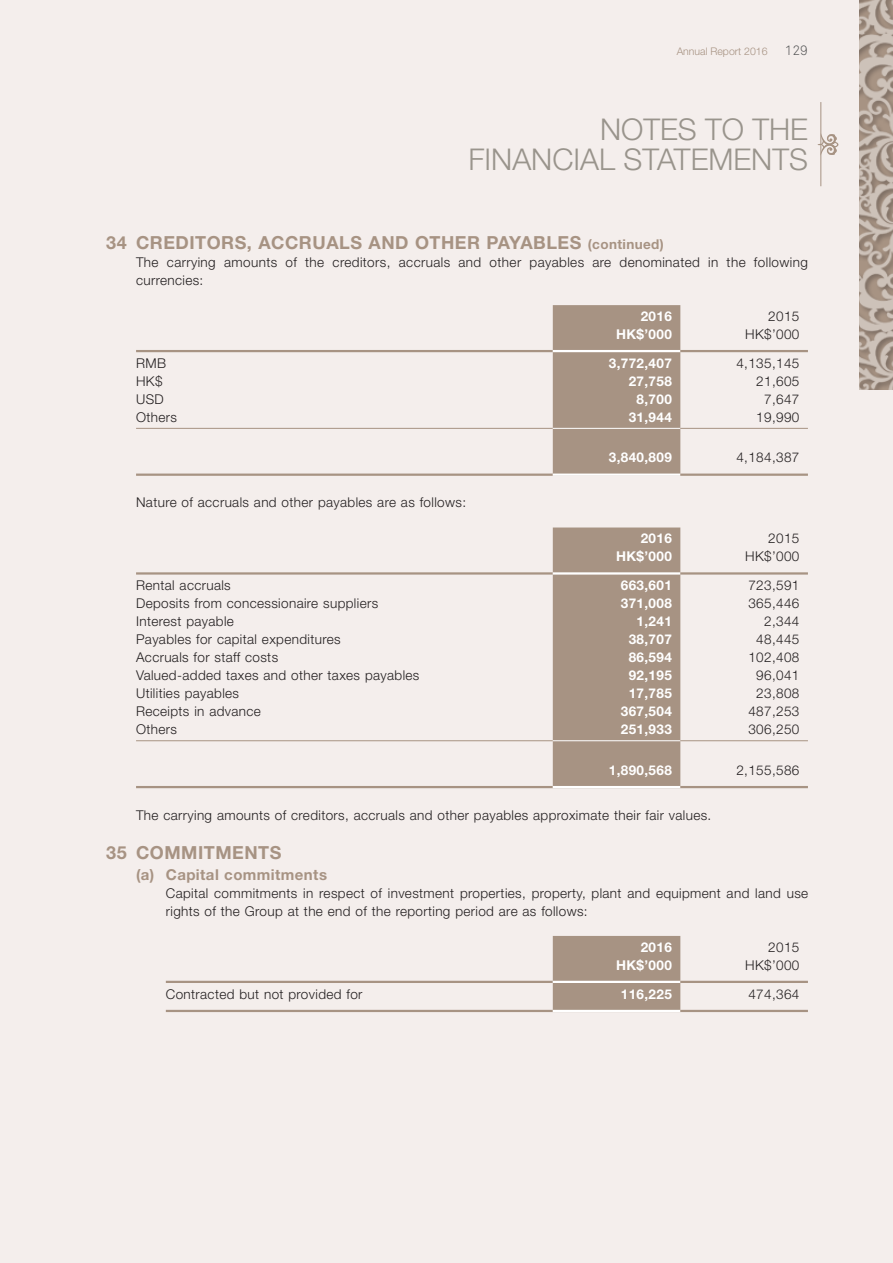
<style>
.page{position:relative;width:893px;height:1263px;background:#f4eeec}
.page>*{position:absolute;margin:0;border:0;box-sizing:border-box;transform-origin:0 0}
.t1{font:300 30px/30px "Helvetica Neue LT Std";color:#99948c;text-align:right}
.t2{font:700 18px "Helvetica Neue LT Std";letter-spacing:.03em;color:#a79383}
.t3{font:700 15px "Helvetica Neue LT Std";letter-spacing:.03em;color:#a79383}
.t4{font:300 13.5px/18px "Helvetica Neue LT Std";letter-spacing:.03em;color:#231f20}
.t5{font:700 13.5px "Helvetica Neue LT Std";letter-spacing:.03em;color:#fff}
.t6{font:13.5px "Akkurat Light Pro";color:#4b4c4d}
.t7{font:300 10.5px "Helvetica Neue LT Std";color:#a79383}
.s1{font-size:13.5px}
</style>
<div class="page">
<svg style="left:817px;top:132px;width:21px;height:25px"></svg>
<hr style="left:820px;top:102px;width:1px;height:84px;background:#a79383">
<img style="left:859px;top:0;width:34px;height:390px">
<div style="left:553px;top:305px;width:127px;height:168px;background:#a79383"></div>
<hr style="left:136px;top:350px;width:417px;height:2px;background:#a79383">
<hr style="left:553px;top:350px;width:127px;height:2px;background:#fff">
<hr style="left:680px;top:350px;width:128px;height:2px;background:#a79383">
<hr style="left:136px;top:428px;width:417px;height:1px;background:#a79383">
<hr style="left:553px;top:428px;width:127px;height:1px;background:#fff">
<hr style="left:680px;top:428px;width:128px;height:1px;background:#a79383">
<hr style="left:136px;top:473px;width:417px;height:3px;background:#a79383">
<hr style="left:553px;top:473px;width:127px;height:3px;background:#fff">
<hr style="left:680px;top:473px;width:128px;height:3px;background:#a79383">
<div style="left:553px;top:527px;width:127px;height:259px;background:#a79383"></div>
<hr style="left:136px;top:572px;width:417px;height:3px;background:#a79383">
<hr style="left:553px;top:572px;width:127px;height:3px;background:#fff">
<hr style="left:680px;top:572px;width:128px;height:3px;background:#a79383">
<hr style="left:136px;top:740px;width:417px;height:1px;background:#a79383">
<hr style="left:553px;top:740px;width:127px;height:1px;background:#fff">
<hr style="left:680px;top:740px;width:128px;height:1px;background:#a79383">
<hr style="left:136px;top:786px;width:417px;height:2px;background:#a79383">
<hr style="left:553px;top:786px;width:127px;height:2px;background:#fff">
<hr style="left:680px;top:786px;width:128px;height:2px;background:#a79383">
<div style="left:553px;top:936px;width:127px;height:74px;background:#a79383"></div>
<hr style="left:166px;top:981px;width:387px;height:2px;background:#a79383">
<hr style="left:553px;top:981px;width:127px;height:2px;background:#fff">
<hr style="left:680px;top:981px;width:128px;height:2px;background:#a79383">
<hr style="left:166px;top:1010px;width:387px;height:2px;background:#a79383">
<hr style="left:553px;top:1010px;width:127px;height:2px;background:#fff">
<hr style="left:680px;top:1010px;width:128px;height:2px;background:#a79383">
<p class="t7" style="left:677px;top:45px;width:92px">Annual Report 2016</p>
<p class="t6" style="left:785px;top:42px;width:25px">129</p>
<h1 class="t1" style="left:468px;top:114px;width:341px">NOTES TO THE<br>FINANCIAL STATEMENTS</h1>
<h2 class="t2" style="left:106px;top:231px;width:167px">34 CREDITORS, ACCR</h2>
<h2 class="t2" style="left:312px;top:231px;width:71px">UALS AND</h2>
<h2 class="t2" style="left:415px;top:231px;width:250px">OTHER PAYABLES <span class="s1">(CONTINUED)</span></h2>
<p class="t4" style="left:136px;top:253px;width:673px">The carrying amounts of the creditors, accruals and other payables are denominated in the following currencies:</p>
<p class="t5" style="left:641px;top:308px;width:33px">2016</p>
<p class="t4" style="left:768px;top:307px;width:33px">2015</p>
<p class="t5" style="left:616px;top:326px;width:57px">HK$’000</p>
<p class="t4" style="left:745px;top:325px;width:56px">HK$’000</p>
<p class="t4" style="left:136px;top:354px;width:32px">RMB</p>
<p class="t5" style="left:609px;top:355px;width:65px">3,772,407</p>
<p class="t4" style="left:736px;top:354px;width:65px">4,135,145</p>
<p class="t4" style="left:136px;top:372px;width:28px">HK$</p>
<p class="t5" style="left:629px;top:373px;width:45px">27,758</p>
<p class="t4" style="left:756px;top:372px;width:45px">21,605</p>
<p class="t4" style="left:136px;top:390px;width:29px">USD</p>
<p class="t5" style="left:637px;top:391px;width:37px">8,700</p>
<p class="t4" style="left:764px;top:390px;width:37px">7,647</p>
<p class="t4" style="left:136px;top:408px;width:42px">Others</p>
<p class="t5" style="left:629px;top:409px;width:45px">31,944</p>
<p class="t4" style="left:756px;top:408px;width:45px">19,990</p>
<p class="t5" style="left:609px;top:449px;width:65px">3,840,809</p>
<p class="t4" style="left:736px;top:448px;width:65px">4,184,387</p>
<p class="t4" style="left:136px;top:493px;width:332px">Nature of accruals and other payables are as follows:</p>
<p class="t5" style="left:641px;top:530px;width:33px">2016</p>
<p class="t4" style="left:768px;top:529px;width:33px">2015</p>
<p class="t5" style="left:616px;top:548px;width:57px">HK$’000</p>
<p class="t4" style="left:745px;top:547px;width:56px">HK$’000</p>
<p class="t4" style="left:136px;top:576px;width:96px">Rental accruals</p>
<p class="t5" style="left:621px;top:577px;width:53px">663,601</p>
<p class="t4" style="left:748px;top:576px;width:53px">723,591</p>
<p class="t4" style="left:136px;top:594px;width:244px">Deposits from concessionaire suppliers</p>
<p class="t5" style="left:621px;top:595px;width:53px">371,008</p>
<p class="t4" style="left:748px;top:594px;width:53px">365,446</p>
<p class="t4" style="left:136px;top:612px;width:99px">Interest payable</p>
<p class="t5" style="left:637px;top:613px;width:37px">1,241</p>
<p class="t4" style="left:764px;top:612px;width:37px">2,344</p>
<p class="t4" style="left:136px;top:630px;width:206px">Payables for capital expenditures</p>
<p class="t5" style="left:629px;top:631px;width:45px">38,707</p>
<p class="t4" style="left:756px;top:630px;width:45px">48,445</p>
<p class="t4" style="left:136px;top:648px;width:144px">Accruals for staff costs</p>
<p class="t5" style="left:629px;top:649px;width:45px">86,594</p>
<p class="t4" style="left:748px;top:648px;width:53px">102,408</p>
<p class="t4" style="left:136px;top:666px;width:285px">Valued-added taxes and other taxes payables</p>
<p class="t5" style="left:629px;top:667px;width:45px">92,195</p>
<p class="t4" style="left:756px;top:666px;width:45px">96,041</p>
<p class="t4" style="left:136px;top:684px;width:105px">Utilities payables</p>
<p class="t5" style="left:629px;top:685px;width:45px">17,785</p>
<p class="t4" style="left:756px;top:684px;width:45px">23,808</p>
<p class="t4" style="left:136px;top:702px;width:126px">Receipts in advance</p>
<p class="t5" style="left:621px;top:703px;width:53px">367,504</p>
<p class="t4" style="left:748px;top:702px;width:53px">487,253</p>
<p class="t4" style="left:136px;top:720px;width:42px">Others</p>
<p class="t5" style="left:621px;top:721px;width:53px">251,933</p>
<p class="t4" style="left:748px;top:720px;width:53px">306,250</p>
<p class="t5" style="left:609px;top:762px;width:65px">1,890,568</p>
<p class="t4" style="left:736px;top:761px;width:65px">2,155,586</p>
<p class="t4" style="left:136px;top:805px;width:577px">The carrying amounts of creditors, accruals and other payables approximate their fair values.</p>
<h2 class="t2" style="left:106px;top:841px;width:177px">35 COMMITMENTS</h2>
<p class="t3" style="left:136px;top:865px;width:192px">(A) CAPITAL COMMITMENTS</p>
<p class="t4" style="left:166px;top:883px;width:644px">Capital commitments in respect of investment properties, property, plant and equipment and land use rights of the Group at the end of the reporting period are as follows:</p>
<p class="t5" style="left:641px;top:938px;width:33px">2016</p>
<p class="t4" style="left:768px;top:937px;width:33px">2015</p>
<p class="t5" style="left:616px;top:956px;width:57px">HK$’000</p>
<p class="t4" style="left:745px;top:955px;width:56px">HK$’000</p>
<p class="t4" style="left:166px;top:985px;width:198px">Contracted but not provided for</p>
<p class="t5" style="left:621px;top:985px;width:53px">116,225</p>
<p class="t4" style="left:748px;top:985px;width:53px">474,364</p>
</div>
